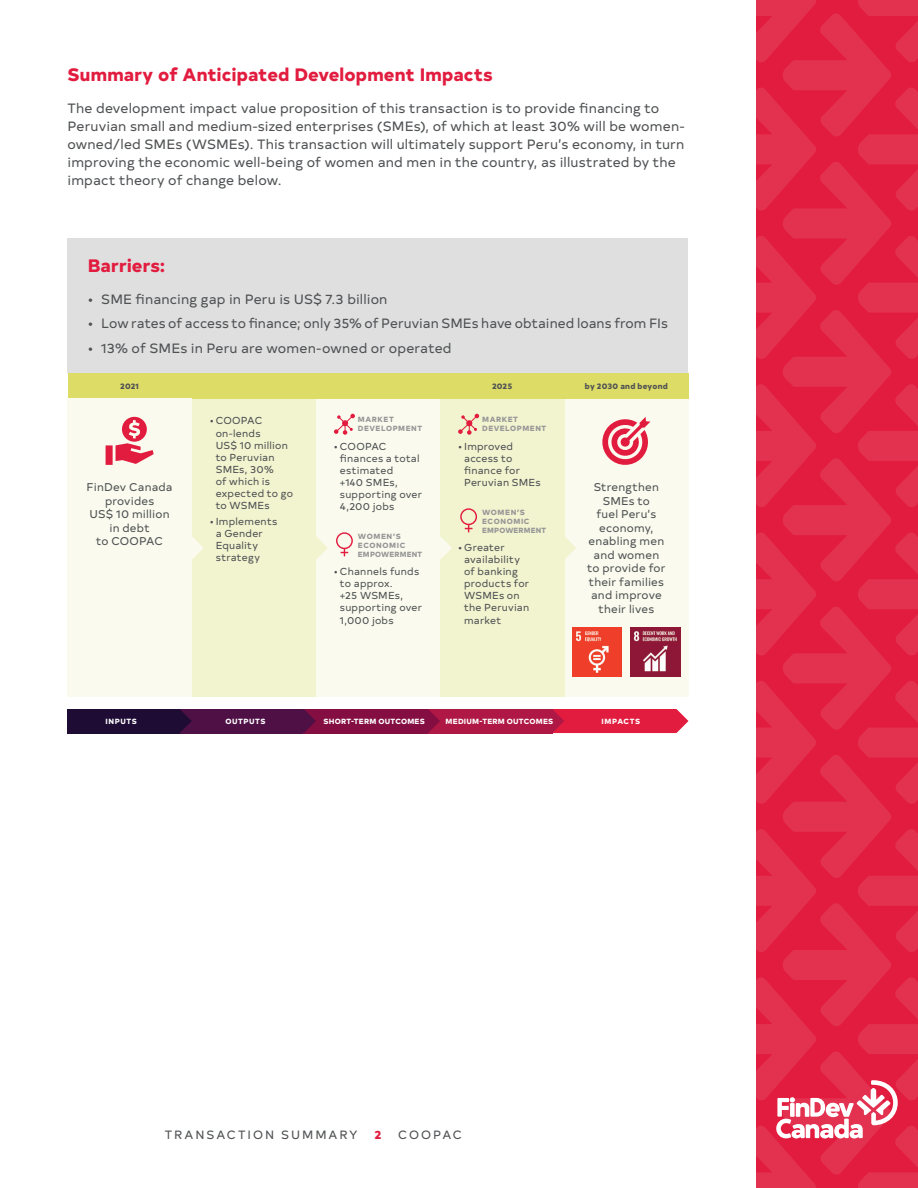
<style>
.page{position:relative;width:918px;height:1188px;background:#fff}
.page>*{position:absolute;margin:0;border:0;box-sizing:border-box;transform-origin:0 0}
.t1{font:800 18px "Typold";letter-spacing:.005em;color:#e21c3f}
.Body_copy{font:13.5px/18px "Typold";letter-spacing:.01em;color:#4f5153}
.t2{font:12px "Typold";letter-spacing:.16em;color:#4f5153}
.t3{font:800 12px "Typold";color:#e21c3f}
.t4{font:11.25px/13.5px "Typold";letter-spacing:.015em;color:#4f5153;text-align:center}
.t5{font:10.2px/12.1px "Typold";letter-spacing:.02em;color:#4f5153}
.t6{font:800 7.95px "Typold";letter-spacing:.015em;color:#4f5153}
.t7{font:800 7.5px/9px "Typold";letter-spacing:.05em;color:#969597}
.t8{font:800 7.5px "Typold";letter-spacing:.03em;color:#fff}
.t9{font:800 7.5px/9px "Typold";letter-spacing:.07em;color:#969597}
.t10{font:800 7.5px "Typold";letter-spacing:.07em;color:#fff}
.t11{font:800 7.5px "Typold";letter-spacing:.075em;color:#fff}
</style>
<div class="page">
<svg style="left:756px;top:0;width:162px;height:1188px;background:#e2294a"></svg>
<svg style="left:180px;top:709px;width:508px;height:24px;background:#981644"></svg>
<div style="left:68px;top:709px;width:112px;height:24px;background:#1e0c35"></div>
<div style="left:316px;top:399px;width:124px;height:298px;background:#fafbee"></div>
<div style="left:564px;top:399px;width:124px;height:298px;background:#fafbee"></div>
<div style="left:192px;top:399px;width:124px;height:298px;background:#f2f3cf"></div>
<div style="left:440px;top:399px;width:124px;height:298px;background:#f2f3cf"></div>
<div style="left:68px;top:373px;width:620px;height:26px;background:#dcdc67"></div>
<svg style="left:602px;top:417px;width:48px;height:48px"></svg>
<svg style="left:336px;top:532px;width:17px;height:24px"></svg>
<svg style="left:460px;top:508px;width:17px;height:24px"></svg>
<svg style="left:316px;top:536px;width:12px;height:23px"></svg>
<svg style="left:564px;top:536px;width:12px;height:24px"></svg>
<svg style="left:440px;top:536px;width:12px;height:23px"></svg>
<div style="left:68px;top:399px;width:124px;height:298px;background:#fafbee"></div>
<svg style="left:192px;top:537px;width:11px;height:22px"></svg>
<svg style="left:334px;top:414px;width:21px;height:21px"></svg>
<svg style="left:458px;top:414px;width:21px;height:21px"></svg>
<div style="left:106px;top:445px;width:7px;height:20px;background:#e21c3f"></div>
<svg style="left:116px;top:417px;width:38px;height:47px"></svg>
<img style="left:631px;top:627px;width:49px;height:50px">
<img style="left:572px;top:627px;width:50px;height:50px">
<div style="left:68px;top:238px;width:620px;height:135px;background:#dfdfdf"></div>
<h2 class="t1" style="left:68px;top:59px;width:427px">Summary of Anticipated Development Impacts</h2>
<p class="Body_copy" style="left:68px;top:98px;width:619px">The development impact value proposition of this transaction is to provide financing to Peruvian small and medium-sized enterprises (SMEs), of which at least 30% will be women&shy;owned/led SMEs (WSMEs). This transaction will ultimately support Peru’s economy, in turn improving the economic well-being of women and men in the country, as illustrated by the impact theory of change below.</p>
<h2 class="t1" style="left:88px;top:251px;width:79px">Barriers:</h2>
<p class="Body_copy" style="left:88px;top:289px;width:301px">• SME financing gap in Peru is US$ 7.3 billion</p>
<p class="Body_copy" style="left:88px;top:314px;width:582px">• Low rates of access to finance; only 35% of Peruvian SMEs have obtained loans from FIs</p>
<p class="Body_copy" style="left:88px;top:338px;width:365px">• 13% of SMEs in Peru are women‑owned or operated</p>
<p class="t6" style="left:120px;top:379px;width:20px">2021</p>
<p class="t6" style="left:492px;top:379px;width:22px">2025</p>
<p class="t6" style="left:585px;top:379px;width:84px">by 2030 and beyond</p>
<p class="t4" style="left:87px;top:480px;width:87px">FinDev Canada provides<br>US$ 10 million in debt<br>to COOPAC</p>
<p class="t5" style="left:216px;top:414px;width:79px;text-indent:-6px">• COOPAC on‑lends<br>US$ 10 million to Peruvian<br>SMEs, 30%<br>of which is expected to go to WSMEs</p>
<p class="t5" style="left:216px;top:514px;width:63px;text-indent:-6px">• Implements a Gender<br>Equality strategy</p>
<p class="t9" style="left:358px;top:414px;width:66px">MARKET<br>DEVELOPMENT</p>
<p class="t5" style="left:340px;top:439px;width:84px;text-indent:-6px">• COOPAC finances a total estimated<br>+140 SMEs, supporting over<br>4,200 jobs</p>
<p class="t7" style="left:358px;top:531px;width:66px">WOMEN’S<br>ECONOMIC<br>EMPOWERMENT</p>
<p class="t5" style="left:340px;top:565px;width:84px;text-indent:-6px">• Channels funds to approx.<br>+25 WSMEs, supporting over<br>1,000 jobs</p>
<p class="t9" style="left:482px;top:414px;width:66px">MARKET<br>DEVELOPMENT</p>
<p class="t5" style="left:464px;top:439px;width:78px;text-indent:-6px">• Improved access to finance for<br>Peruvian SMEs</p>
<p class="t7" style="left:482px;top:507px;width:66px">WOMEN’S<br>ECONOMIC<br>EMPOWERMENT</p>
<p class="t5" style="left:464px;top:540px;width:67px;text-indent:-6px">• Greater availability of banking products for<br>WSMEs on the Peruvian market</p>
<p class="t4" style="left:587px;top:480px;width:80px">Strengthen<br>SMEs to<br>fuel Peru’s economy, enabling men and women to provide for their families and improve their lives</p>
<p class="t8" style="left:106px;top:715px;width:33px">INPUTS</p>
<p class="t10" style="left:225px;top:715px;width:42px">OUTPUTS</p>
<p class="t8" style="left:324px;top:715px;width:103px">SHORT-TERM OUTCOMES</p>
<p class="t8" style="left:446px;top:715px;width:109px">MEDIUM-TERM OUTCOMES</p>
<p class="t11" style="left:602px;top:715px;width:40px">IMPACTS</p>
<p class="t2" style="left:165px;top:1125px;width:194px">TRANSACTION SUMMARY</p>
<p class="t3" style="left:374px;top:1124px;width:9px">2</p>
<p class="t2" style="left:398px;top:1125px;width:65px">COOPAC</p>
</div>
